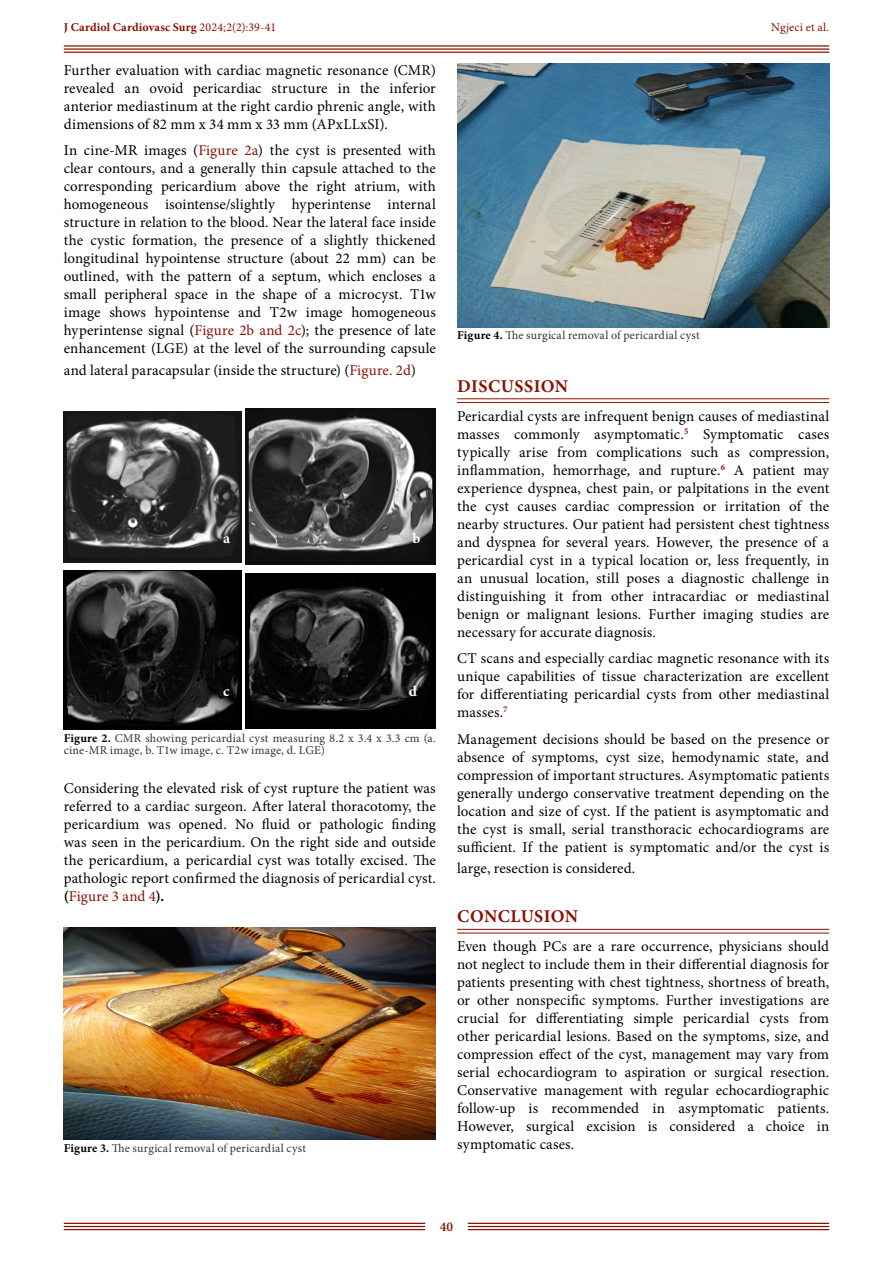
<style>
.page{position:relative;width:893px;height:1263px;background:#fff}
.page>*{position:absolute;margin:0;border:0;box-sizing:border-box;transform-origin:0 0}
._1__BAŞLIK{font:700 18px "Minion Pro";letter-spacing:.02em;color:#8a1002}
.Ana_metin{font:15px/18px "Minion Pro";letter-spacing:.005em;color:#000;text-align:justify}
.Table-Figure{font:15px/18px "Minion Pro";letter-spacing:.005em;color:#000;text-align:justify}
.Ana_metin-2{font:700 15px "Minion Pro";color:#fff}
.t1{font:600 13.5px "Minion Pro";color:#8a1002}
.Table-Figure-2{font:12px/12px "Minion Pro";letter-spacing:.015em;color:#333}
.Normal_wrd_2{font:12px "Minion Pro";letter-spacing:.015em;color:#333}
.t2{font:700 12px "Minion Pro";letter-spacing:.015em;color:#8a1002}
.t3{font:12px "Minion Pro";letter-spacing:.015em;color:#8a1002}
.s1{font-weight:400}
.s2{color:#8a1002}
.s3{font-weight:700;color:#000}
.s4{font-weight:700}
</style>
<div class="page">
<hr style="left:64px;top:45px;width:765px;height:2px;background:#8a1002">
<hr style="left:64px;top:48px;width:765px;height:2px;background:#8a1002">
<hr style="left:64px;top:52px;width:765px;height:1px;background:#8a1002">
<hr style="left:64px;top:1223px;width:361px;height:1px;background:#8a1002">
<hr style="left:64px;top:1226px;width:361px;height:1px;background:#8a1002">
<hr style="left:64px;top:1229px;width:361px;height:1px;background:#8a1002">
<hr style="left:468px;top:1223px;width:361px;height:1px;background:#8a1002">
<hr style="left:468px;top:1226px;width:361px;height:1px;background:#8a1002">
<hr style="left:468px;top:1229px;width:361px;height:1px;background:#8a1002">
<img style="left:64px;top:411px;width:177px;height:151px">
<img style="left:246px;top:408px;width:190px;height:157px">
<img style="left:64px;top:571px;width:177px;height:159px">
<img style="left:246px;top:573px;width:190px;height:156px">
<img style="left:64px;top:928px;width:372px;height:211px">
<hr style="left:457px;top:398px;width:372px;height:1px;background:#8a1002">
<hr style="left:457px;top:402px;width:372px;height:1px;background:#8a1002">
<hr style="left:457px;top:929px;width:372px;height:1px;background:#8a1002">
<hr style="left:457px;top:933px;width:372px;height:1px;background:#8a1002">
<img style="left:457px;top:64px;width:372px;height:263px">
<p class="t2" style="left:64px;top:18px;width:214px">J Cardiol Cardiovasc Surg <span class="s1">2024;2(2):39-41</span></p>
<p class="t3" style="left:771px;top:19px;width:59px">Ngjeci et al.</p>
<p class="Ana_metin" style="left:64px;top:61px;width:374px">Further evaluation with cardiac magnetic resonance (CMR) revealed an ovoid pericardiac structure in the inferior anterior mediastinum at the right cardio phrenic angle, with dimensions of 82 mm x 34 mm x 33 mm (APxLLxSI).</p>
<p class="Ana_metin" style="left:64px;top:141px;width:374px">In cine-MR images (<span class="s2">Figure 2a</span>) the cyst is presented with clear contours, and a generally thin capsule attached to the corresponding pericardium above the right atrium, with homogeneous isointense/slightly hyperintense internal structure in relation to the blood. Near the lateral face inside the cystic formation, the presence of a slightly thickened longitudinal hypointense structure (about 22 mm) can be outlined, with the pattern of a septum, which encloses a small peripheral space in the shape of a microcyst. T1w image shows hypointense and T2w image homogeneous hyperintense signal (<span class="s2">Figure 2b and 2c</span>); the presence of late enhancement (LGE) at the level of the surrounding capsule</p>
<p class="Ana_metin" style="left:64px;top:361px;width:354px">and lateral paracapsular (inside the structure) (<span class="s2">Figure. 2d</span>)</p>
<p class="Normal_wrd_2" style="left:457px;top:327px;width:244px"><span class="s3">Figure 4.</span> The surgical removal of pericardial cyst</p>
<p class="_1__BAŞLIK" style="left:457px;top:373px;width:112px">DISCUSSION</p>
<p class="Ana_metin" style="left:457px;top:407px;width:374px">Pericardial cysts are infrequent benign causes of mediastinal masses commonly asymptomatic.<sup>5</sup> Symptomatic cases typically arise from complications such as compression, inflammation, hemorrhage, and rupture.<sup>6</sup> A patient may experience dyspnea, chest pain, or palpitations in the event the cyst causes cardiac compression or irritation of the nearby structures. Our patient had persistent chest tightness and dyspnea for several years. However, the presence of a pericardial cyst in a typical location or, less frequently, in an unusual location, still poses a diagnostic challenge in distinguishing it from other intracardiac or mediastinal benign or malignant lesions. Further imaging studies are necessary for accurate diagnosis.</p>
<p class="Ana_metin" style="left:457px;top:649px;width:374px">CT scans and especially cardiac magnetic resonance with its unique capabilities of tissue characterization are excellent for differentiating pericardial cysts from other mediastinal masses.<sup>7</sup></p>
<p class="Ana_metin" style="left:457px;top:730px;width:374px">Management decisions should be based on the presence or absence of symptoms, cyst size, hemodynamic state, and compression of important structures. Asymptomatic patients generally undergo conservative treatment depending on the location and size of cyst. If the patient is asymptomatic and the cyst is small, serial transthoracic echocardiograms are sufficient. If the patient is symptomatic and/or the cyst is</p>
<p class="Ana_metin" style="left:457px;top:860px;width:180px">large, resection is considered.</p>
<p class="_1__BAŞLIK" style="left:457px;top:904px;width:122px">CONCLUSION</p>
<p class="Ana_metin" style="left:457px;top:937px;width:374px">Even though PCs are a rare occurrence, physicians should not neglect to include them in their differential diagnosis for patients presenting with chest tightness, shortness of breath, or other nonspecific symptoms. Further investigations are crucial for differentiating simple pericardial cysts from other pericardial lesions. Based on the symptoms, size, and compression effect of the cyst, management may vary from serial echocardiogram to aspiration or surgical resection.<br>Conservative management with regular echocardiographic follow-up is recommended in asymptomatic patients.<br>However, surgical excision is considered a choice in symptomatic cases.</p>
<p class="Ana_metin-2" style="left:223px;top:527px;width:8px">a</p>
<p class="Ana_metin-2" style="left:412px;top:527px;width:10px">b</p>
<p class="Ana_metin-2" style="left:223px;top:680px;width:8px">c</p>
<p class="Ana_metin-2" style="left:409px;top:680px;width:10px">d</p>
<p class="Table-Figure-2" style="left:64px;top:732px;width:374px"><span class="s3">Figure 2.</span> CMR showing pericardial cyst measuring 8.2 x 3.4 x 3.3 cm (a. cine-MR image, b. T1w image, c. T2w image, d. LGE)</p>
<p class="Table-Figure" style="left:64px;top:780px;width:374px">Considering the elevated risk of cyst rupture the patient was referred to a cardiac surgeon. After lateral thoracotomy, the pericardium was opened. No fluid or pathologic finding was seen in the pericardium. On the right side and outside the pericardium, a pericardial cyst was totally excised. The pathologic report confirmed the diagnosis of pericardial cyst. <span class="s4">(</span><span class="s2">Figure 3 and 4</span><span class="s4">).</span></p>
<p class="Table-Figure-2" style="left:64px;top:1142px;width:244px"><span class="s3">Figure 3.</span> The surgical removal of pericardial cyst</p>
<p class="t1" style="left:440px;top:1218px;width:15px">40</p>
</div>
